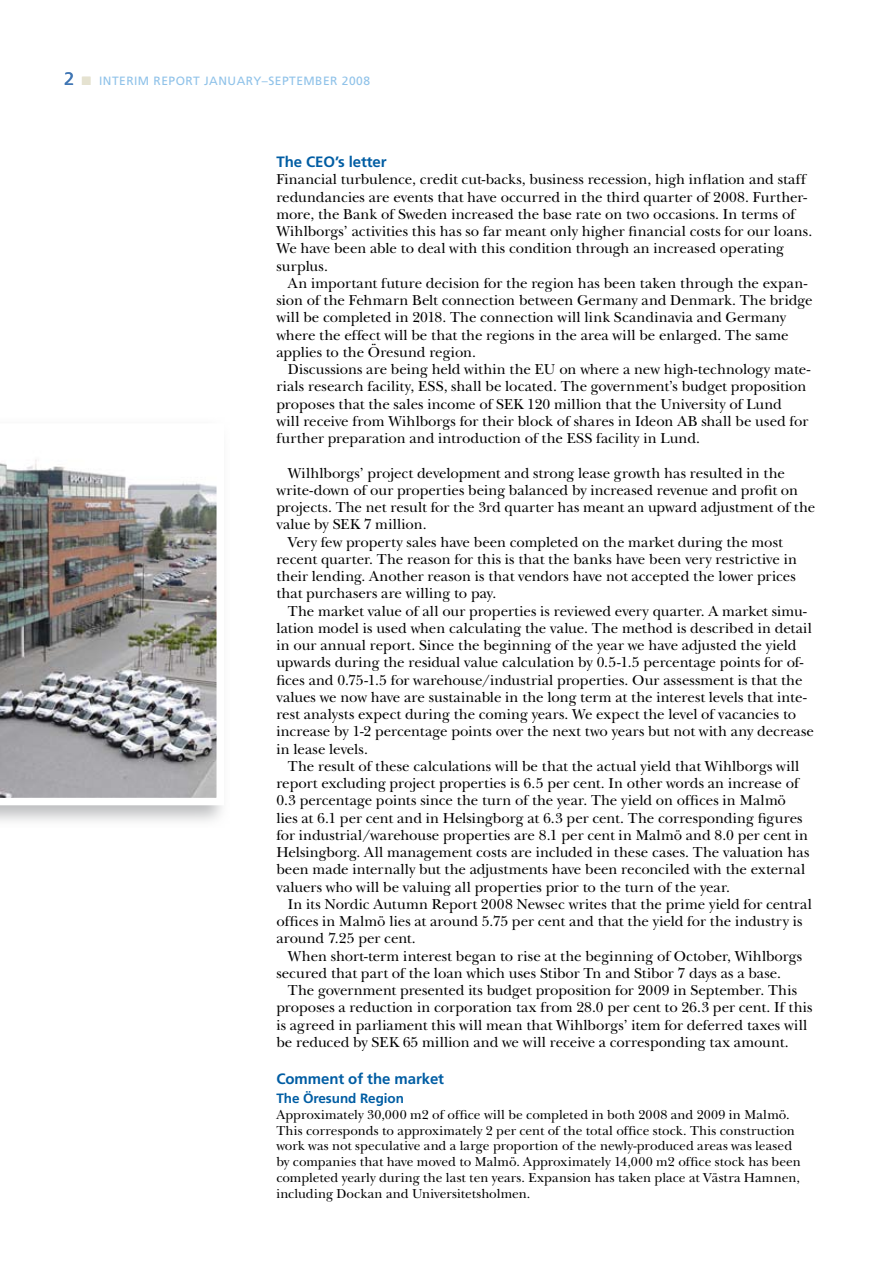
<style>
.page{position:relative;width:893px;height:1263px;background:#fff}
.page>*{position:absolute;margin:0;border:0;box-sizing:border-box;transform-origin:0 0}
.t1{font:15px/17.2px "New Baskerville Std";color:#000}
.t2{font:700 15px "Frutiger LT Std";letter-spacing:-.005em;color:#005da3}
.t3{font:13.5px/15.8px "New Baskerville Std";letter-spacing:.005em;color:#000}
.t4{font:700 13.5px "Frutiger LT Std";letter-spacing:-.005em;color:#005da3}
.t5{font:12px "Frutiger LT Std";letter-spacing:.04em;color:#8fc2e9}
.t6{font:12px "Zapf Dingbats Std";color:#e5e2d0}
</style>
<div class="page">
<svg style="left:0;top:805px;width:222px;height:16px;background:#d9dadb"></svg>
<img style="left:0;top:460px;width:217px;height:338px">
<p class="t6" style="left:82px;top:75px;width:11px">■</p>
<p class="t5" style="left:99px;top:74px;width:272px">INTERIM REPORT JANUARY–SEPTEMBER 2008</p>
<p class="t2" style="left:276px;top:153px;width:112px">The CEO’s letter</p>
<p class="t1" style="left:276px;top:171px;width:537px">Financial turbulence, credit cut-backs, business recession, high inflation and staff redundancies are events that have occurred in the third quarter of 2008. Further&shy;more, the Bank of Sweden increased the base rate on two occasions. In terms of Wihlborgs’ activities this has so far meant only higher financial costs for our loans.<br>We have been able to deal with this condition through an increased operating surplus.</p>
<p class="t1" style="left:276px;top:274px;width:538px;text-indent:11px">An important future decision for the region has been taken through the expan&shy;sion of the Fehmarn Belt connection between Germany and Denmark. The bridge will be completed in 2018. The connection will link Scandinavia and Germany where the effect will be that the regions in the area will be enlarged. The same applies to the Öresund region.</p>
<p class="t1" style="left:276px;top:361px;width:536px;text-indent:11px">Discussions are being held within the EU on where a new high-technology mate&shy;rials research facility, ESS, shall be located. The government’s budget proposition proposes that the sales income of SEK 120 million that the University of Lund<br>will receive from Wihlborgs for their block of shares in Ideon AB shall be used for further preparation and introduction of the ESS facility in Lund.</p>
<p class="t1" style="left:288px;top:464px;width:499px">Wilhlborgs’ project development and strong lease growth has resulted in the</p>
<p class="t1" style="left:276px;top:481px;width:523px">write-down of our properties being balanced by increased revenue and profit on</p>
<p class="t1" style="left:276px;top:499px;width:540px">projects. The net result for the 3rd quarter has meant an upward adjustment of the</p>
<p class="t1" style="left:276px;top:516px;width:152px">value by SEK 7 million.</p>
<p class="t1" style="left:288px;top:533px;width:497px">Very few property sales have been completed on the market during the most</p>
<p class="t1" style="left:276px;top:550px;width:522px">recent quarter. The reason for this is that the banks have been very restrictive in</p>
<p class="t1" style="left:276px;top:568px;width:521px">their lending. Another reason is that vendors have not accepted the lower prices</p>
<p class="t1" style="left:276px;top:585px;width:221px">that purchasers are willing to pay.</p>
<p class="t1" style="left:288px;top:602px;width:520px">The market value of all our properties is reviewed every quarter. A market simu-</p>
<p class="t1" style="left:276px;top:619px;width:537px">lation model is used when calculating the value. The method is described in detail</p>
<p class="t1" style="left:276px;top:637px;width:522px">in our annual report. Since the beginning of the year we have adjusted the yield</p>
<p class="t1" style="left:276px;top:654px;width:529px">upwards during the residual value calculation by 0.5-1.5 percentage points for of-</p>
<p class="t1" style="left:276px;top:671px;width:528px">fices and 0.75-1.5 for warehouse/industrial properties. Our assessment is that the</p>
<p class="t1" style="left:276px;top:688px;width:532px">values we now have are sustainable in the long term at the interest levels that inte-</p>
<p class="t1" style="left:276px;top:706px;width:521px">rest analysts expect during the coming years. We expect the level of vacancies to</p>
<p class="t1" style="left:276px;top:723px;width:539px">increase by 1-2 percentage points over the next two years but not with any decrease</p>
<p class="t1" style="left:276px;top:740px;width:93px">in lease levels.</p>
<p class="t1" style="left:288px;top:757px;width:513px">The result of these calculations will be that the actual yield that Wihlborgs will</p>
<p class="t1" style="left:276px;top:775px;width:524px">report excluding project properties is 6.5 per cent. In other words an increase of</p>
<p class="t1" style="left:276px;top:792px;width:511px">0.3 percentage points since the turn of the year. The yield on offices in Malmö</p>
<p class="t1" style="left:276px;top:809px;width:528px">lies at 6.1 per cent and in Helsingborg at 6.3 per cent. The corresponding figures</p>
<p class="t1" style="left:276px;top:826px;width:533px">for industrial/warehouse properties are 8.1 per cent in Malmö and 8.0 per cent in</p>
<p class="t1" style="left:276px;top:844px;width:534px">Helsingborg. All management costs are included in these cases. The valuation has</p>
<p class="t1" style="left:276px;top:861px;width:530px">been made internally but the adjustments have been reconciled with the external</p>
<p class="t1" style="left:276px;top:878px;width:455px">valuers who will be valuing all properties prior to the turn of the year.</p>
<p class="t1" style="left:288px;top:895px;width:526px">In its Nordic Autumn Report 2008 Newsec writes that the prime yield for central</p>
<p class="t1" style="left:276px;top:913px;width:528px">offices in Malmö lies at around 5.75 per cent and that the yield for the industry is</p>
<p class="t1" style="left:276px;top:930px;width:141px">around 7.25 per cent.</p>
<p class="t1" style="left:288px;top:947px;width:516px">When short-term interest began to rise at the beginning of October, Wihlborgs</p>
<p class="t1" style="left:276px;top:964px;width:506px">secured that part of the loan which uses Stibor Tn and Stibor 7 days as a base.</p>
<p class="t1" style="left:288px;top:982px;width:511px">The government presented its budget proposition for 2009 in September. This</p>
<p class="t1" style="left:276px;top:999px;width:538px">proposes a reduction in corporation tax from 28.0 per cent to 26.3 per cent. If this</p>
<p class="t1" style="left:276px;top:1016px;width:532px">is agreed in parliament this will mean that Wihlborgs’ item for deferred taxes will</p>
<p class="t1" style="left:276px;top:1033px;width:514px">be reduced by SEK 65 million and we will receive a corresponding tax amount.</p>
<p class="t2" style="left:276px;top:1070px;width:169px">Comment of the market</p>
<p class="t4" style="left:276px;top:1090px;width:129px">The Öresund Region</p>
<p class="t3" style="left:276px;top:1107px;width:526px">Approximately 30,000 m2 of office will be completed in both 2008 and 2009 in Malmö.<br>This corresponds to approximately 2 per cent of the total office stock. This construction work was not speculative and a large proportion of the newly-produced areas was leased by companies that have moved to Malmö. Approximately 14,000 m2 office stock has been completed yearly during the last ten years. Expansion has taken place at Västra Hamnen, including Dockan and Universitetsholmen.</p>
</div>
